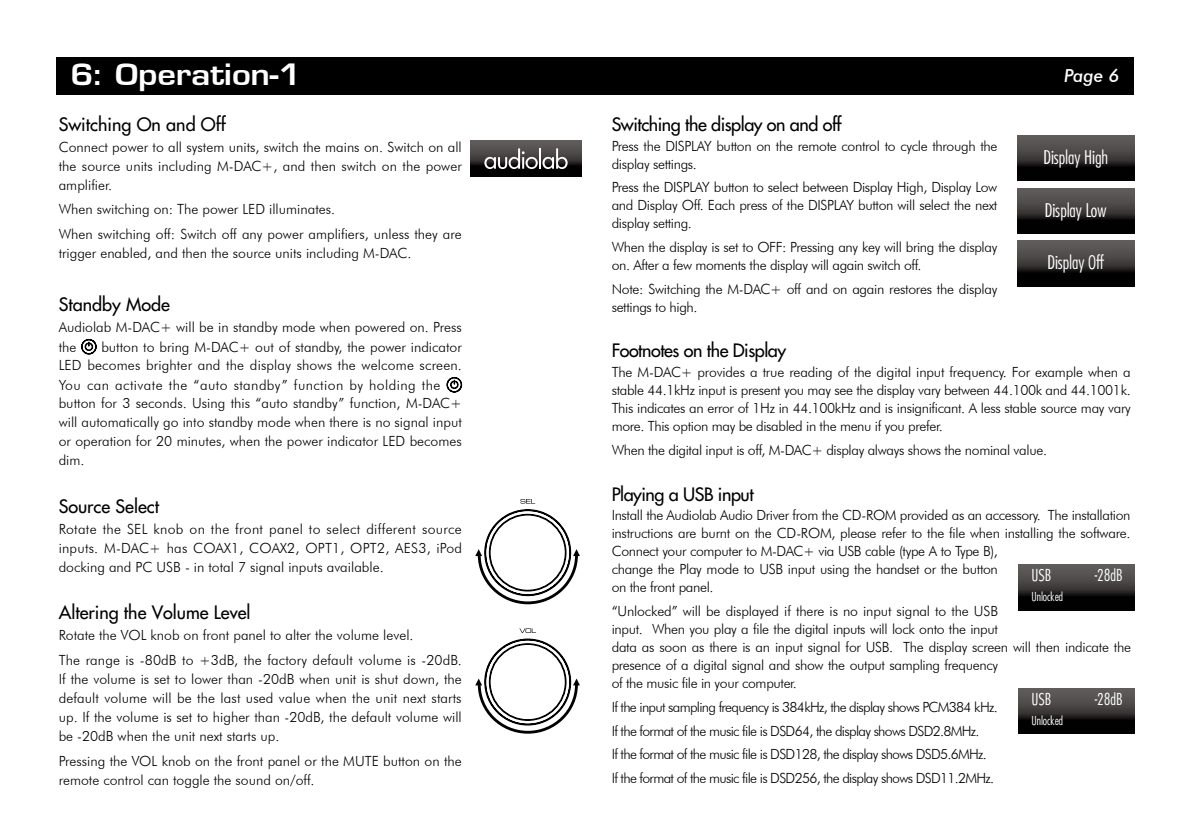
<style>
.page{position:relative;width:1191px;height:840px;background:#fff}
.page>*{position:absolute;margin:0;border:0;box-sizing:border-box;transform-origin:0 0}
.t1{font:32px "Eurostile Ext Bo";letter-spacing:-.005em;color:#fff}
.t2{font:300 condensed 18.2px "Futura";color:#fff}
.t3{font:18px "Futura";letter-spacing:-.01em;color:#000}
.t4{font:italic 500 18px "Futura BT";color:#fff}
.t5{font:300 condensed 16px "Futura";color:#fff}
.t6{font:300 14px/18px "Futura BT";letter-spacing:-.02em;color:#000;text-align:justify}
.t7{font:300 14px/19px "Futura BT";color:#000}
.t8{font:300 14px/23.6px "Futura BT";letter-spacing:-.05em;color:#000}
.t9{font:300 condensed 12px "Futura";color:#fff}
</style>
<div class="page">
<div style="left:57px;top:57px;width:1077px;height:37px;background:#000"></div>
<svg style="left:81px;top:339px;width:16px;height:15px"></svg>
<svg style="left:446px;top:377px;width:16px;height:15px"></svg>
<svg style="left:471px;top:141px;width:110px;height:35px;background:#302d2d"></svg>
<svg style="left:484px;top:148px;width:83px;height:21px"></svg>
<svg style="left:520px;top:499px;width:12px;height:4px"></svg>
<svg style="left:475px;top:509px;width:105px;height:96px"></svg>
<svg style="left:519px;top:628px;width:14px;height:4px"></svg>
<svg style="left:475px;top:638px;width:105px;height:96px"></svg>
<svg style="left:1017px;top:135px;width:117px;height:46px;background:#302e2e"></svg>
<svg style="left:1017px;top:188px;width:117px;height:46px;background:#312e2e"></svg>
<svg style="left:1018px;top:564px;width:116px;height:46px;background:#312f2f"></svg>
<svg style="left:1018px;top:688px;width:116px;height:45px;background:#322f2f"></svg>
<svg style="left:1017px;top:241px;width:117px;height:45px;background:#312e2e"></svg>
<h1 class="t1" style="left:71px;top:61px;width:232px">6: Operation-1</h1>
<p class="t4" style="left:1064px;top:64px;width:57px">Page 6</p>
<p class="t3" style="left:59px;top:113px;width:168px">Switching On and Off</p>
<p class="t6" style="left:59px;top:137px;width:404px;line-height:19px">Connect power to all system units, switch the mains on. Switch on all the source units including M-DAC+, and then switch on the power amplifier.</p>
<p class="t7" style="left:59px;top:197px;width:404px;line-height:24.6px">When switching on: The power LED illuminates.<br>When switching off: Switch off any power amplifiers, unless they are</p>
<p class="t7" style="left:59px;top:243px;width:354px">trigger enabled, and then the source units including M-DAC.</p>
<p class="t3" style="left:59px;top:293px;width:113px">Standby Mode</p>
<p class="t7" style="left:59px;top:317px;width:404px;line-height:19.6px">Audiolab M-DAC+ will be in standby mode when powered on. Press the</p>
<p class="t3" style="left:611px;top:113px;width:231px">Switching the display on and off</p>
<p class="t6" style="left:611px;top:136px;width:387px">Press the DISPLAY button on the remote control to cycle through the display settings.</p>
<p class="t6" style="left:611px;top:178px;width:387px">Press the DISPLAY button to select between Display High, Display Low and Display Off. Each press of the DISPLAY button will select the next display setting.</p>
<p class="t6" style="left:611px;top:238px;width:387px">When the display is set to OFF: Pressing any key will bring the display on. After a few moments the display will again switch off.</p>
<p class="t6" style="left:611px;top:279px;width:387px">Note: Switching the M-DAC+ off and on again restores the display settings to high.</p>
<p class="t3" style="left:611px;top:339px;width:176px">Footnotes on the Display</p>
<p class="t6" style="left:611px;top:363px;width:520px">The M-DAC+ provides a true reading of the digital input frequency. For example when a stable 44.1kHz input is present you may see the display vary between 44.100k and 44.1001k.<br>This indicates an error of 1Hz in 44.100kHz and is insignificant. A less stable source may vary more. This option may be disabled in the menu if you prefer.</p>
<p class="t6" style="left:611px;top:440px;width:437px">When the digital input is off, M-DAC+ display always shows the nominal value.</p>
<p class="t3" style="left:611px;top:482px;width:143px">Playing a USB input</p>
<p class="t6" style="left:611px;top:506px;width:520px;text-align:left">Install the Audiolab Audio Driver from the CD-ROM provided as an accessory. The installation instructions are burnt on the CD-ROM, please refer to the file when installing the software.<br>Connect your computer to M-DAC+ via USB cable (type A to Type B),<br>change the Play mode to USB input using the handset or the button<br>on the front panel.</p>
<p class="t6" style="left:611px;top:601px;width:521px;text-align:left">“Unlocked” will be displayed if there is no input signal to the USB<br>input. When you play a file the digital inputs will lock onto the input<br>data as soon as there is an input signal for USB. The display screen will then indicate the presence of a digital signal and show the output sampling frequency<br>of the music file in your computer.</p>
<p class="t8" style="left:611px;top:694px;width:387px">If the input sampling frequency is 384kHz, the display shows PCM384 kHz.<br>If the format of the music file is DSD64, the display shows DSD2.8MHz.<br>If the format of the music file is DSD128, the display shows DSD5.6MHz.<br>If the format of the music file is DSD256, the display shows DSD11.2MHz.</p>
<h2 class="t2" style="left:1043px;top:145px;width:66px">Display High</h2>
<h2 class="t2" style="left:1045px;top:198px;width:63px">Display Low</h2>
<h2 class="t2" style="left:1047px;top:251px;width:58px">Display Off</h2>
<p class="t7" style="left:59px;top:337px;width:405px;text-indent:43px">button to bring M-DAC+ out of standby, the power indicator LED becomes brighter and the display shows the welcome screen.<br>You can activate the “auto standby” function by holding the button for 3 seconds. Using this “auto standby” function, M-DAC+ will automatically go into standby mode when there is no signal input or operation for 20 minutes, when the power indicator LED becomes dim.</p>
<p class="t3" style="left:59px;top:494px;width:102px">Source Select</p>
<p class="t6" style="left:59px;top:519px;width:405px;line-height:19px">Rotate the SEL knob on the front panel to select different source inputs. M-DAC+ has COAX1, COAX2, OPT1, OPT2, AES3, iPod docking and PC USB - in total 7 signal inputs available.</p>
<p class="t3" style="left:59px;top:601px;width:193px">Altering the Volume Level</p>
<p class="t7" style="left:59px;top:622px;width:405px;line-height:24.6px">Rotate the VOL knob on front panel to alter the volume level.<br>The range is -80dB to +3dB, the factory default volume is -20dB.</p>
<p class="t6" style="left:59px;top:669px;width:405px;line-height:19px">If the volume is set to lower than -20dB when unit is shut down, the default volume will be the last used value when the unit next starts up. If the volume is set to higher than -20dB, the default volume will be -20dB when the unit next starts up.</p>
<p class="t7" style="left:59px;top:750px;width:404px">Pressing the VOL knob on the front panel or the MUTE button on the remote control can toggle the sound on/off.</p>
<p class="t5" style="left:1031px;top:565px;width:21px">USB</p>
<p class="t5" style="left:1094px;top:565px;width:29px">-28dB</p>
<p class="t9" style="left:1031px;top:589px;width:33px">Unlocked</p>
<p class="t5" style="left:1031px;top:688px;width:21px">USB</p>
<p class="t5" style="left:1094px;top:688px;width:29px">-28dB</p>
<p class="t9" style="left:1031px;top:712px;width:33px">Unlocked</p>
</div>
